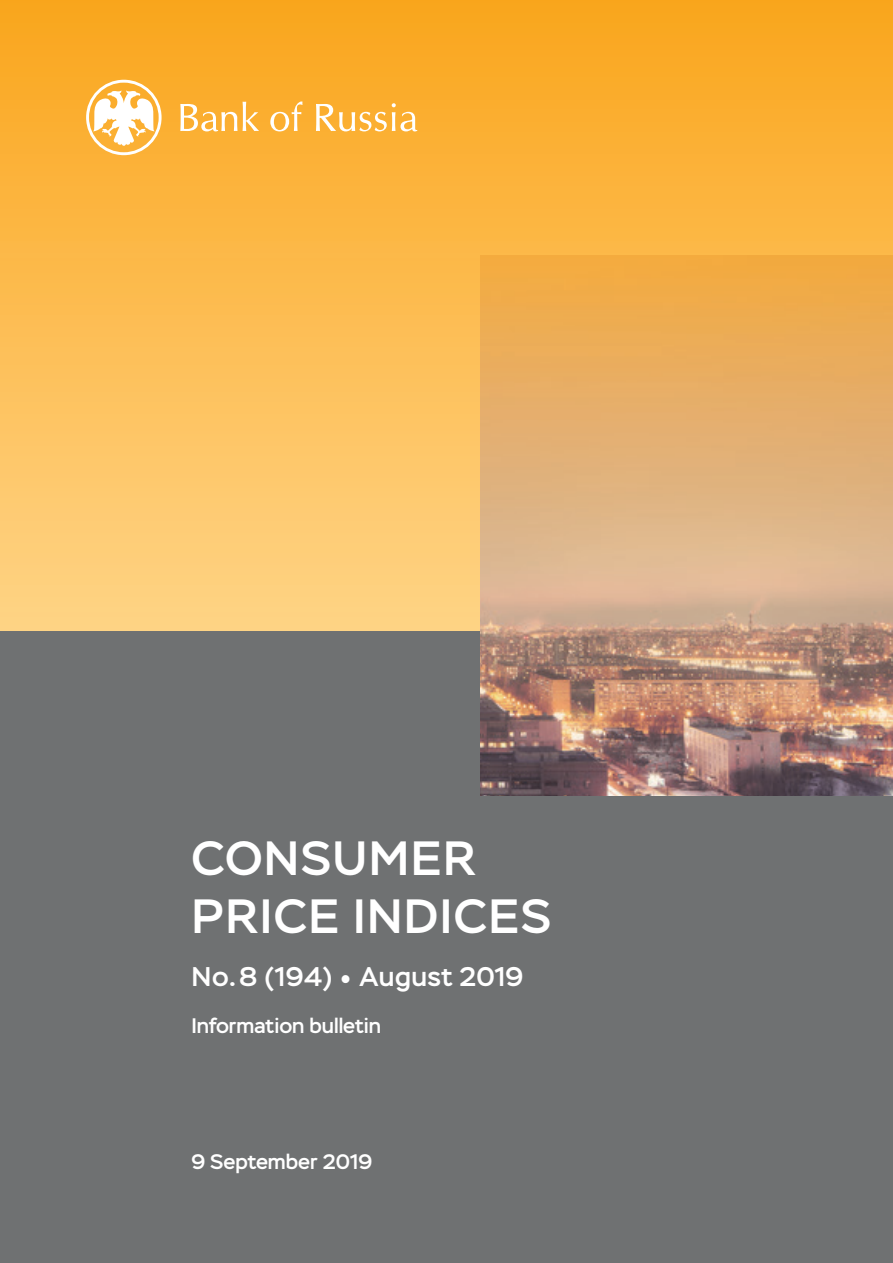
<style>
.page{position:relative;width:893px;height:1263px;background:#fff}
.page>*{position:absolute;margin:0;border:0;box-sizing:border-box;transform-origin:0 0}
.t1{font:500 48px/57.6px "Stem";letter-spacing:.03em;color:#fff}
.t2{font:500 27px "Stem";letter-spacing:.02em;color:#fff}
.t3{font:500 21px "Stem";color:#fff}
</style>
<div class="page">
<div style="left:0;top:0;width:893px;height:631px;background:linear-gradient(to bottom,#faa61d,#ffd487)"></div>
<div style="left:0;top:631px;width:893px;height:632px;background:#6f7172"></div>
<svg style="left:180px;top:104px;width:57px;height:27px"></svg>
<svg style="left:243px;top:102px;width:16px;height:29px"></svg>
<svg style="left:270px;top:101px;width:32px;height:30px"></svg>
<svg style="left:316px;top:103px;width:101px;height:28px"></svg>
<svg style="left:86px;top:80px;width:76px;height:75px"></svg>
<img style="left:480px;top:255px;width:413px;height:540px">
<h1 class="t1" style="left:192px;top:830px;width:361px">CONSUMER<br>PRICE INDICES</h1>
<p class="t2" style="left:191px;top:960px;width:333px">No.8 (194) • August 2019</p>
<p class="t3" style="left:191px;top:1012px;width:191px">Information bulletin</p>
<p class="t3" style="left:191px;top:1148px;width:182px">9 September 2019</p>
</div>
